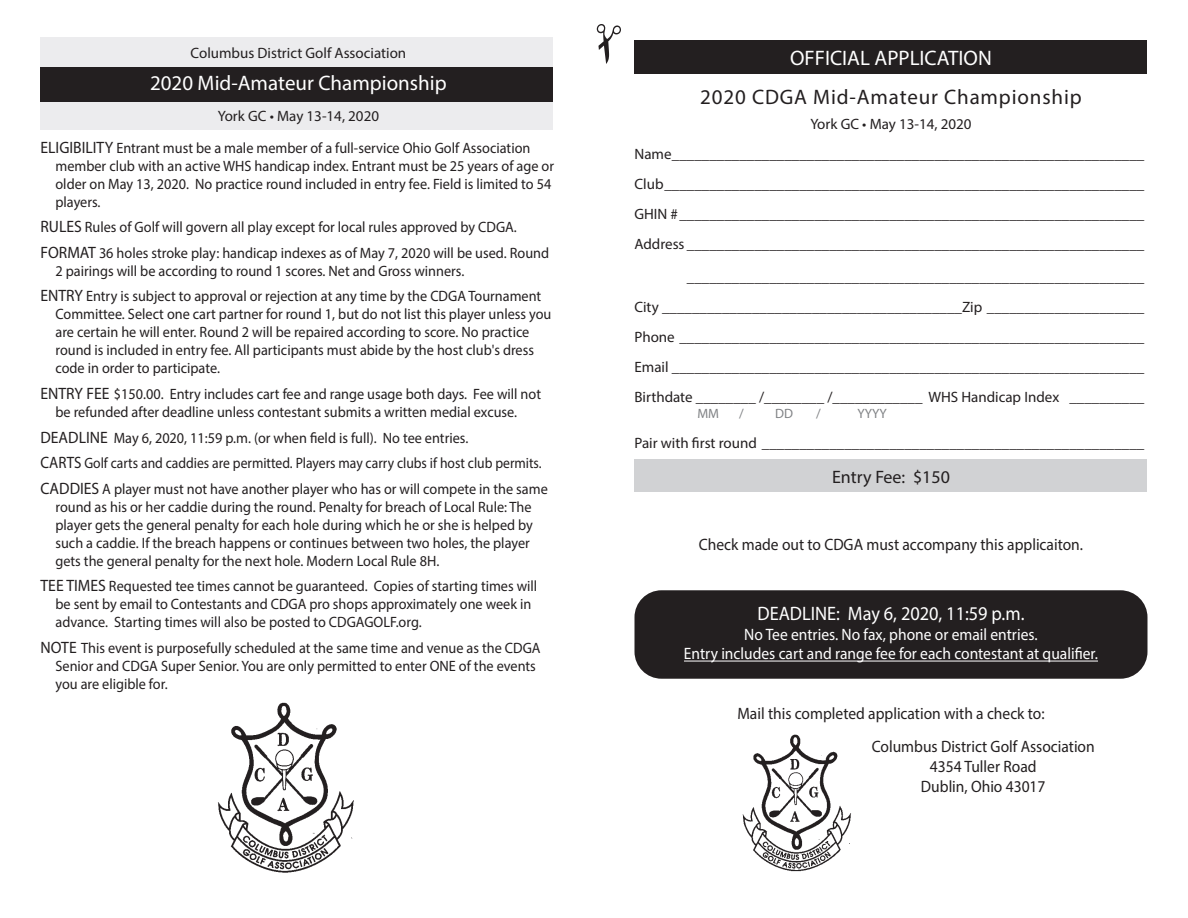
<style>
.page{position:relative;width:1188px;height:918px;background:#fff}
.page>*{position:absolute;margin:0;border:0;box-sizing:border-box;transform-origin:0 0}
.t1{font:21px "Myriad Pro";color:#fff}
.t2{font:21px "Myriad Pro";letter-spacing:.04em;color:#231f20}
.t3{font:19.5px "Myriad Pro";color:#fff;scale:.94 1}
.t4{font:18px "Myriad Pro";color:#231f20}
.t5{font:16.5px/19.8px "Myriad Pro";color:#231f20;text-align:center;scale:.94 1}
.t6{font:16.5px/19.8px "Myriad Pro";color:#fff;text-align:center;scale:.94 1}
.t7{font:15px/18px "Myriad Pro";color:#231f20;scale:.95 1}
.t8{font:15px "Myriad Pro";color:#231f20}
.t9{font:15px "Myriad Pro";color:#231f20;scale:.91 1}
.t10{font:13.5px "Myriad Pro";letter-spacing:.005em;color:#808285}
.s1{font-size:16.5px}
</style>
<div class="page">
<div style="left:634px;top:590px;width:514px;height:89px;background:#231f20;border-radius:27px"></div>
<div style="left:634px;top:459px;width:514px;height:32px;background:#d1d2d4"></div>
<div style="left:40px;top:37px;width:514px;height:92px;background:#ececee"></div>
<div style="left:40px;top:68px;width:514px;height:34px;background:#231f20"></div>
<div style="left:634px;top:40px;width:514px;height:34px;background:#231f20"></div>
<hr style="left:684px;top:661px;width:414px;height:1px;background:#fff">
<svg style="left:597px;top:24px;width:24px;height:40px"></svg>
<img style="left:742px;top:734px;width:109px;height:138px">
<img style="left:217px;top:702px;width:137px;height:171px">
<p class="t8" style="left:191px;top:43px;width:217px">Columbus District Golf Association</p>
<p class="t1" style="left:150px;top:70px;width:298px">2020 Mid-Amateur Championship</p>
<p class="t8" style="left:218px;top:107px;width:163px">York GC • May 13-14, 2020</p>
<p class="t7" style="left:56px;top:138px;width:526px;text-indent:-15px"><span class="s1">ELIGIBILITY</span> Entrant must be a male member of a full-service Ohio Golf Association member club with an active WHS handicap index. Entrant must be 25 years of age or older on May 13, 2020. No practice round included in entry fee. Field is limited to 54 players.</p>
<p class="t7" style="left:40px;top:218px;width:503px"><span class="s1">RULES</span> Rules of Golf will govern all play except for local rules approved by CDGA.</p>
<p class="t7" style="left:56px;top:244px;width:521px;text-indent:-15px"><span class="s1">FORMAT</span> 36 holes stroke play: handicap indexes as of May 7, 2020 will be used. Round<br>2 pairings will be according to round 1 scores. Net and Gross winners.</p>
<p class="t7" style="left:56px;top:287px;width:524px;text-indent:-15px"><span class="s1">ENTRY</span> Entry is subject to approval or rejection at any time by the CDGA Tournament Committee. Select one cart partner for round 1, but do not list this player unless you are certain he will enter. Round 2 will be repaired according to score. No practice round is included in entry fee. All participants must abide by the host club's dress code in order to participate.</p>
<p class="t7" style="left:40px;top:385px;width:528px;text-align:center"><span class="s1">ENTRY FEE</span> $150.00. Entry includes cart fee and range usage both days. Fee will not be refunded after deadline unless contestant submits a written medial excuse.</p>
<p class="t7" style="left:40px;top:428px;width:452px"><span class="s1">DEADLINE</span> May 6, 2020, 11:59 p.m. (or when field is full). No tee entries.</p>
<p class="t9" style="left:40px;top:454px;width:552px"><span class="s1">CARTS</span> Golf carts and caddies are permitted. Players may carry clubs if host club permits.</p>
<p class="t7" style="left:56px;top:479px;width:520px;text-indent:-15px"><span class="s1">CADDIES</span> A player must not have another player who has or will compete in the same round as his or her caddie during the round. Penalty for breach of Local Rule: The player gets the general penalty for each hole during which he or she is helped by such a caddie. If the breach happens or continues between two holes, the player gets the general penalty for the next hole. Modern Local Rule 8H.</p>
<p class="t7" style="left:56px;top:577px;width:509px;text-indent:-15px"><span class="s1">TEE TIMES</span> Requested tee times cannot be guaranteed. Copies of starting times will be sent by email to Contestants and CDGA pro shops approximately one week in advance. Starting times will also be posted to CDGAGOLF.org.</p>
<p class="t7" style="left:56px;top:638px;width:512px;text-indent:-15px"><span class="s1">NOTE</span> This event is purposefully scheduled at the same time and venue as the CDGA<br>Senior and CDGA Super Senior. You are only permitted to enter ONE of the events you are eligible for.</p>
<p class="t1" style="left:790px;top:45px;width:203px">OFFICIAL APPLICATION</p>
<p class="t2" style="left:700px;top:84px;width:383px">2020 CDGA Mid-Amateur Championship</p>
<p class="t8" style="left:810px;top:114px;width:163px">York GC • May 13-14, 2020</p>
<p class="t8" style="left:634px;top:144px;width:511px">Name_______________________________________________________________</p>
<p class="t8" style="left:634px;top:174px;width:511px">Club________________________________________________________________</p>
<p class="t8" style="left:634px;top:204px;width:511px">GHIN #______________________________________________________________</p>
<p class="t8" style="left:634px;top:234px;width:511px">Address _____________________________________________________________</p>
<p class="t8" style="left:687px;top:267px;width:459px">_____________________________________________________________</p>
<p class="t8" style="left:634px;top:297px;width:511px">City ________________________________________Zip _____________________</p>
<p class="t8" style="left:634px;top:327px;width:511px">Phone ______________________________________________________________</p>
<p class="t8" style="left:634px;top:357px;width:511px">Email _______________________________________________________________</p>
<p class="t8" style="left:634px;top:387px;width:511px">Birthdate ________ /________ /____________ WHS Handicap Index __________</p>
<p class="t10" style="left:697px;top:405px;width:23px">MM</p>
<p class="t10" style="left:739px;top:405px;width:6px">/</p>
<p class="t10" style="left:775px;top:405px;width:19px">DD</p>
<p class="t10" style="left:816px;top:405px;width:6px">/</p>
<p class="t10" style="left:857px;top:405px;width:31px">YYYY</p>
<p class="t8" style="left:634px;top:434px;width:511px">Pair with first round ___________________________________________________</p>
<p class="t4" style="left:832px;top:466px;width:119px">Entry Fee: $150</p>
<p class="t5" style="left:699px;top:534px;width:410px">Check made out to CDGA must accompany this applicaiton.</p>
<p class="t3" style="left:758px;top:601px;width:285px">DEADLINE: May 6, 2020, 11:59 p.m.</p>
<p class="t6" style="left:684px;top:624px;width:442px">No Tee entries. No fax, phone or email entries.<br>Entry includes cart and range fee for each contestant at qualifier.</p>
<p class="t5" style="left:737px;top:703px;width:328px">Mail this completed application with a check to:</p>
<p class="t5" style="left:872px;top:736px;width:239px">Columbus District Golf Association<br>4354 Tuller Road<br>Dublin, Ohio 43017</p>
</div>
